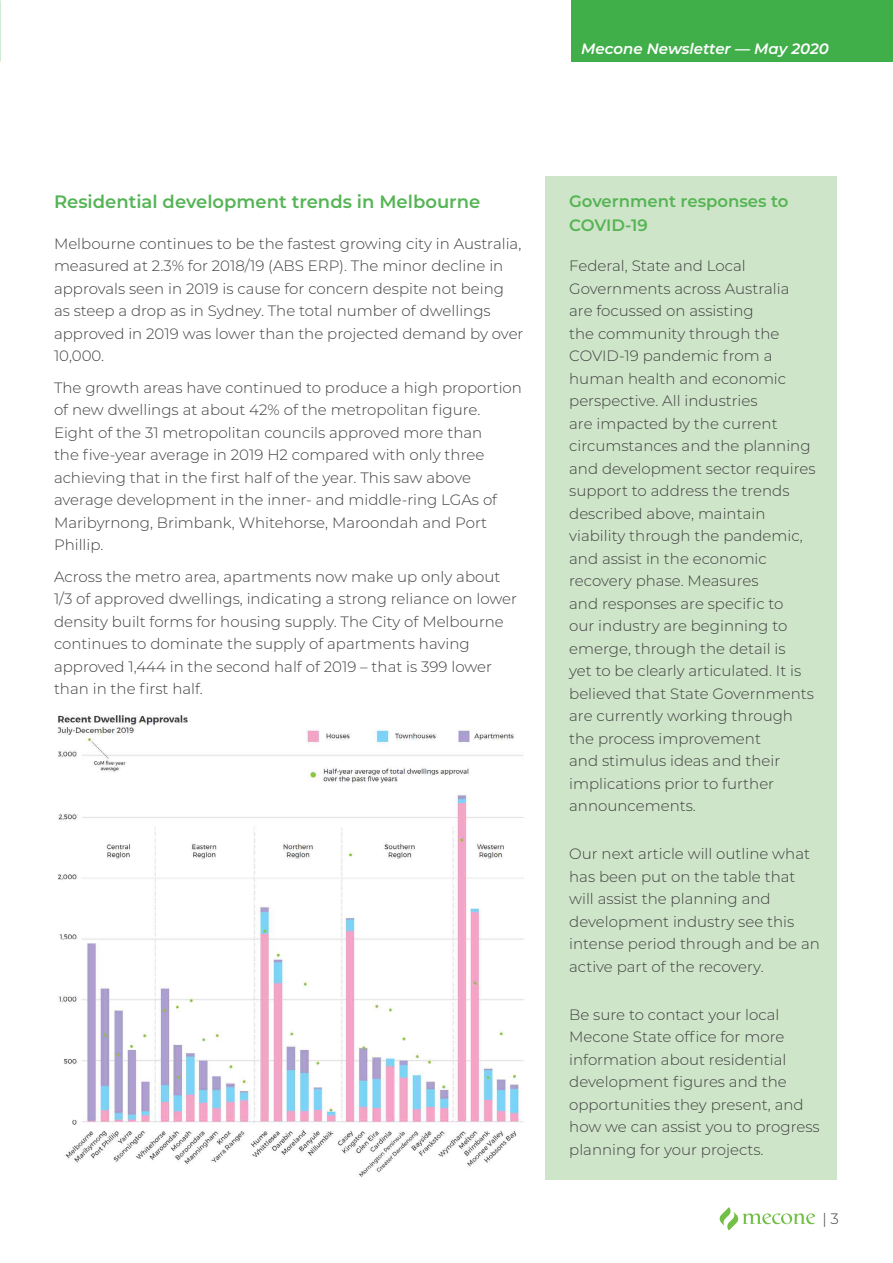
<style>
.page{position:relative;width:893px;height:1263px;background:#fff}
.page>*{position:absolute;margin:0;border:0;box-sizing:border-box;transform-origin:0 0}
.t1{font:600 18px "Montserrat";color:#56b455}
.t2{font:600 16.5px/24px "Montserrat";color:#56b455}
.t3{font:300 15px/22.5px "Montserrat";color:#3e3e3f}
.t4{font:italic 600 15px "Montserrat";color:#fff}
</style>
<div class="page">
<svg style="left:719px;top:1207px;width:97px;height:23px"></svg>
<div style="left:545px;top:176px;width:292px;height:1003px;background:#cfe5c9"></div>
<div style="left:571px;top:0;width:322px;height:62px;background:#40ae49"></div>
<img style="left:57px;top:715px;width:467px;height:462px">
<p class="t4" style="left:581px;top:38px;width:249px">Mecone Newsletter — May 2020</p>
<h2 class="t1" style="left:54px;top:189px;width:428px">Residential development trends in Melbourne</h2>
<p class="t3" style="left:54px;top:232px;width:471px">Melbourne continues to be the fastest growing city in Australia, measured at 2.3% for 2018/19 (ABS ERP). The minor decline in approvals seen in 2019 is cause for concern despite not being as steep a drop as in Sydney. The total number of dwellings approved in 2019 was lower than the projected demand by over 10,000.</p>
<p class="t3" style="left:54px;top:376px;width:469px">The growth areas have continued to produce a high proportion of new dwellings at about 42% of the metropolitan figure.<br>Eight of the 31 metropolitan councils approved more than<br>the five-year average in 2019 H2 compared with only three achieving that in the first half of the year. This saw above average development in the inner- and middle-ring LGAs of Maribyrnong, Brimbank, Whitehorse, Maroondah and Port Phillip.</p>
<p class="t3" style="left:54px;top:565px;width:464px">Across the metro area, apartments now make up only about 1/3 of approved dwellings, indicating a strong reliance on lower density built forms for housing supply. The City of Melbourne continues to dominate the supply of apartments having approved 1,444 in the second half of 2019 – that is 399 lower than in the first half.</p>
<h2 class="t2" style="left:569px;top:188px;width:221px">Government responses to<br>COVID-19</h2>
<p class="t3" style="left:569px;top:254px;width:248px">Federal, State and Local<br>Governments across Australia are focussed on assisting<br>the community through the<br>COVID-19 pandemic from a human health and economic perspective. All industries<br>are impacted by the current circumstances and the planning and development sector requires support to address the trends described above, maintain viability through the pandemic, and assist in the economic recovery phase. Measures<br>and responses are specific to<br>our industry are beginning to emerge, through the detail is<br>yet to be clearly articulated. It is believed that State Governments are currently working through the process improvement<br>and stimulus ideas and their implications prior to further announcements.</p>
<p class="t3" style="left:569px;top:842px;width:252px">Our next article will outline what has been put on the table that will assist the planning and development industry see this intense period through and be an active part of the recovery.</p>
<p class="t3" style="left:569px;top:1003px;width:252px">Be sure to contact your local<br>Mecone State office for more information about residential development figures and the opportunities they present, and how we can assist you to progress planning for your projects.</p>
<p class="t3" style="left:822px;top:1206px;width:18px">| 3</p>
</div>
